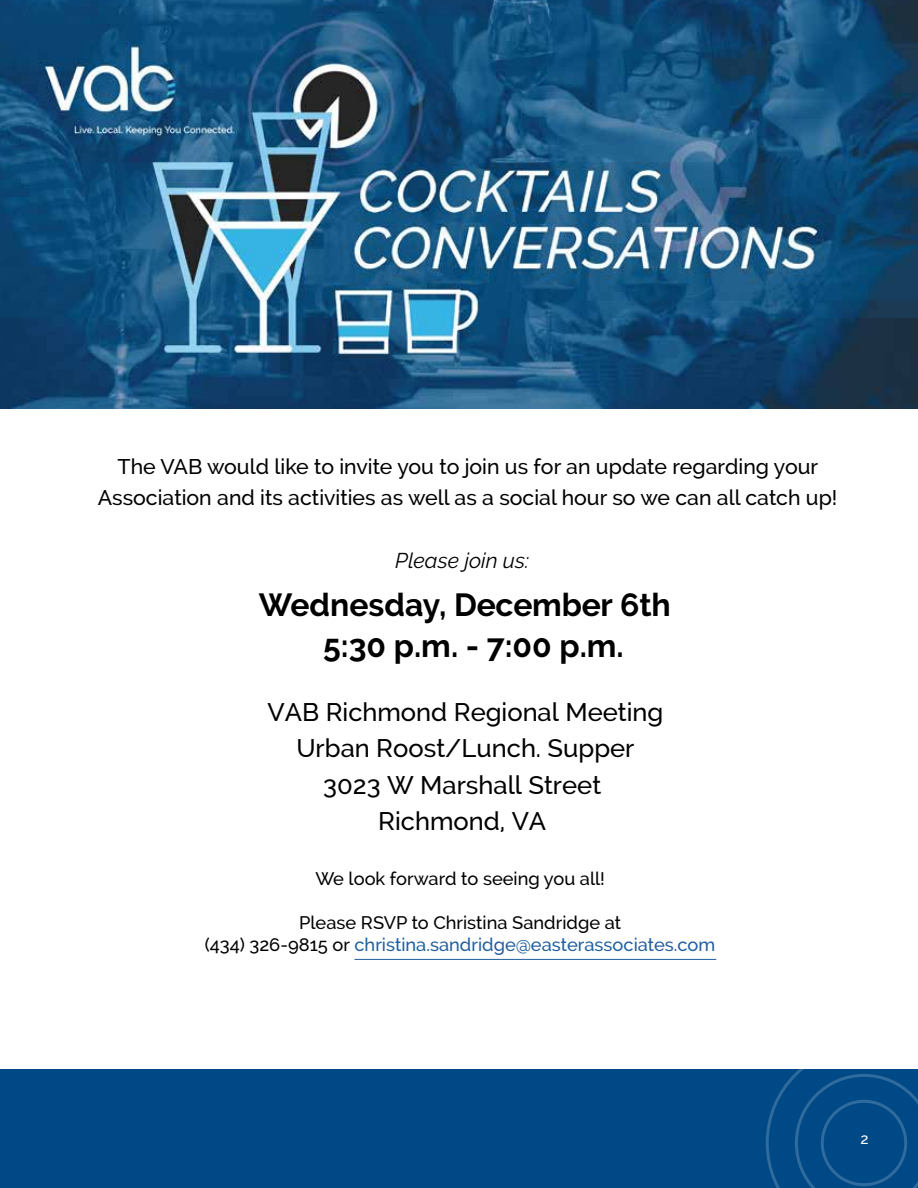
<style>
.page{position:relative;width:918px;height:1188px;background:#fff}
.page>*{position:absolute;margin:0;border:0;box-sizing:border-box;transform-origin:0 0}
.t1{font:700 31.95px/40.8px "Raleway";letter-spacing:-.005em;color:#000;text-align:center}
.t2{font:500 25.5px/36.5px "Raleway";color:#000;text-align:center}
.t3{font:500 21.3px/30.5px "Raleway";color:#000;text-align:center}
.t4{font:italic 21.3px "Raleway";color:#000}
.t5{font:500 18.3px/21.9px "Raleway";color:#000;text-align:center}
.t6{font:500 15px "Raleway";color:#fff}
.s1{color:#215e9e}
</style>
<div class="page">
<div style="left:0;top:1070px;width:918px;height:118px;background:#004987"></div>
<img style="left:0;top:0;width:918px;height:409px">
<hr style="left:355px;top:959px;width:361px;height:1px;background:#215e9e">
<svg style="left:766px;top:1069px;width:152px;height:119px"></svg>
<p class="t3" style="left:98px;top:452px;width:741px">The VAB would like to invite you to join us for an update regarding your<br>Association and its activities as well as a social hour so we can all catch up!</p>
<p class="t4" style="left:395px;top:548px;width:135px">Please join us:</p>
<h1 class="t1" style="left:259px;top:584px;width:413px">Wednesday, December 6th<br>5:30 p.m. - 7:00 p.m.</h1>
<p class="t2" style="left:268px;top:693px;width:397px">VAB Richmond Regional Meeting<br>Urban Roost/Lunch. Supper<br>3023 W Marshall Street<br>Richmond, VA</p>
<p class="t5" style="left:315px;top:868px;width:291px">We look forward to seeing you all!</p>
<p class="t5" style="left:205px;top:912px;width:512px">Please RSVP to Christina Sandridge at<br>(434) 326-9815 or <span class="s1">christina.sandridge@easterassociates.com</span></p>
<p class="t6" style="left:860px;top:1130px;width:10px">2</p>
</div>
